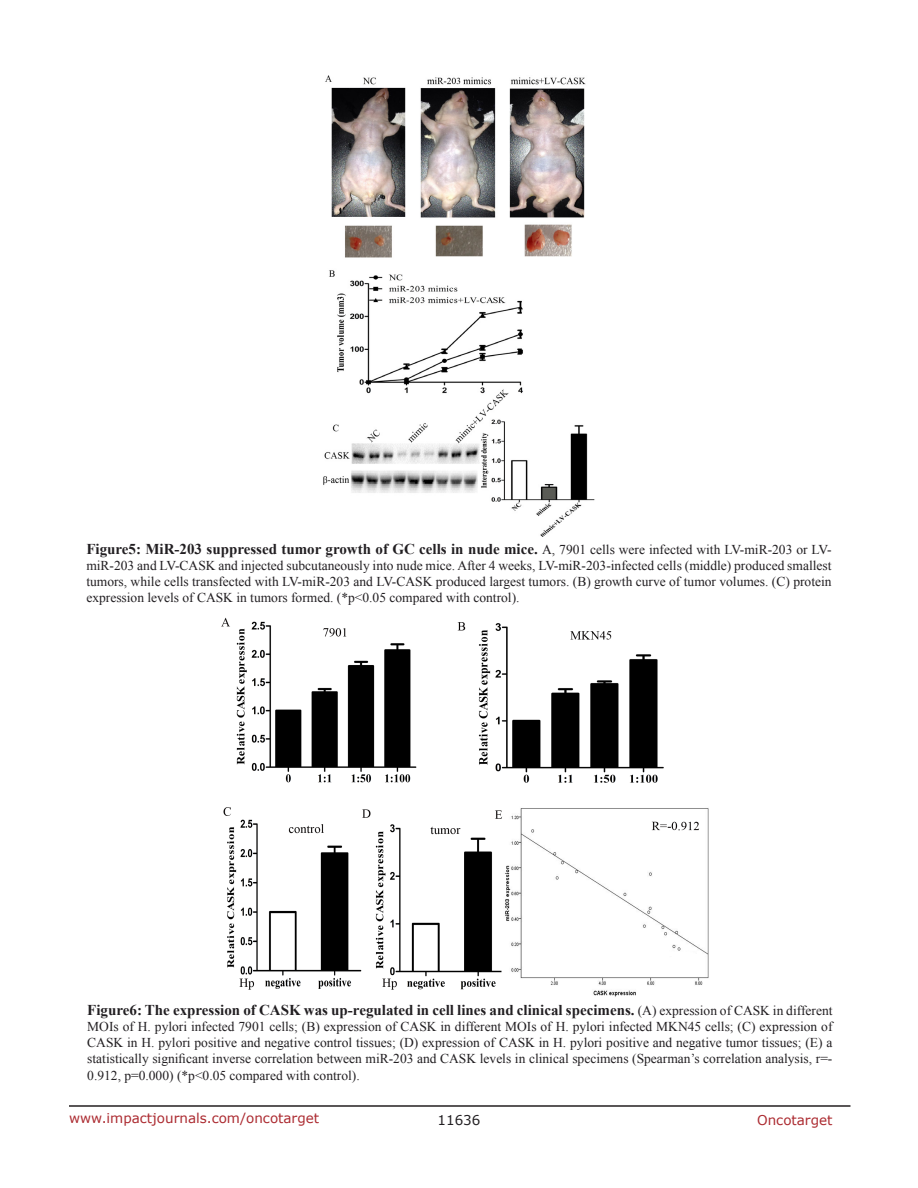
<style>
.page{position:relative;width:918px;height:1188px;background:#fff}
.page>*{position:absolute;margin:0;border:0;box-sizing:border-box;transform-origin:0 0}
.FigureText{font:700 15px "Times New Roman";color:#221f22}
.FigureText-2{font:13.5px/16.2px "Times New Roman";color:#221f22;text-align:justify}
.t1{font:13.5px "Verdana";color:#ac2b31}
.t2{font:13.5px "Verdana";color:#221f22}
.s1{font-weight:400;font-size:13.5px}
</style>
<div class="page">
<hr style="left:69px;top:1105px;width:781px;height:2px;background:#231f20">
<img style="left:221px;top:617px;width:488px;height:380px">
<img style="left:323px;top:75px;width:272px;height:461px">
<p class="FigureText" style="left:86px;top:538px;width:747px">Figure5: MiR-203 suppressed tumor growth of GC cells in nude mice. <span class="s1">A, 7901 cells were infected with LV-miR-203 or LV-</span></p>
<p class="FigureText-2" style="left:86px;top:557px;width:747px">miR-203 and LV-CASK and injected subcutaneously into nude mice. After 4 weeks, LV-miR-203-infected cells (middle) produced smallest tumors, while cells transfected with LV-miR-203 and LV-CASK produced largest tumors. (B) growth curve of tumor volumes. (C) protein expression levels of CASK in tumors formed. (*p&lt;0.05 compared with control).</p>
<p class="FigureText" style="left:87px;top:999px;width:747px">Figure6: The expression of CASK was up-regulated in cell lines and clinical specimens. <span class="s1">(A) expression of CASK in different</span></p>
<p class="FigureText-2" style="left:87px;top:1018px;width:747px">MOIs of H. pylori infected 7901 cells; (B) expression of CASK in different MOIs of H. pylori infected MKN45 cells; (C) expression of CASK in H. pylori positive and negative control tissues; (D) expression of CASK in H. pylori positive and negative tumor tissues; (E) a statistically significant inverse correlation between miR-203 and CASK levels in clinical specimens (Spearman’s correlation analysis, r=- 0.912, p=0.000) (*p&lt;0.05 compared with control).</p>
<p class="t1" style="left:69px;top:1109px;width:252px">www.impactjournals.com/oncotarget</p>
<p class="t2" style="left:438px;top:1111px;width:44px">11636</p>
<p class="t1" style="left:757px;top:1111px;width:77px">Oncotarget</p>
</div>
